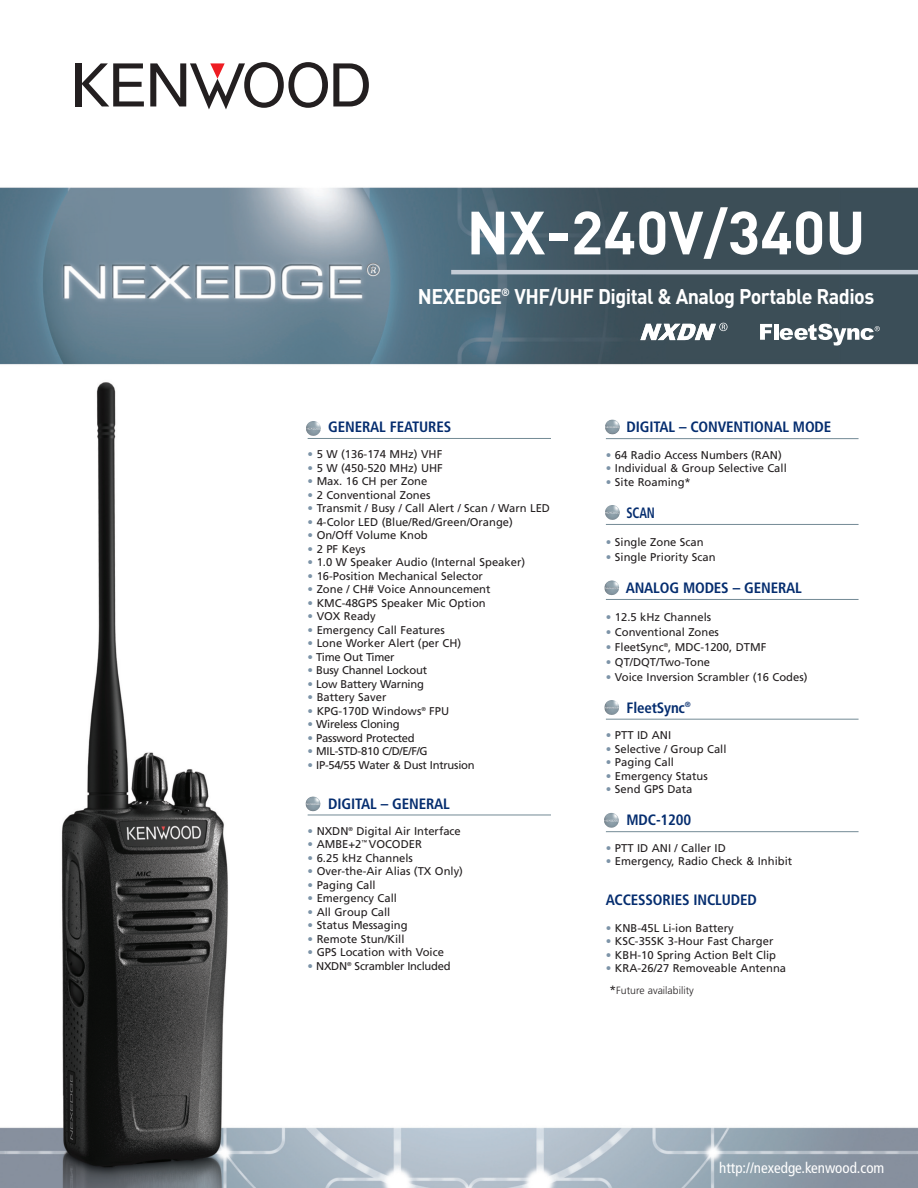
<style>
.page{position:relative;width:918px;height:1188px;background:#fff}
.page>*{position:absolute;margin:0;border:0;box-sizing:border-box;transform-origin:0 0}
.t1{font:700 60px "DIN";color:#fff}
.t2{font:700 21px "DIN";letter-spacing:-.025em;color:#fff;scale:.94 1}
.t3{font:700 condensed 15px "Frutiger";letter-spacing:-.01em;color:#052d6f}
.t4{font:condensed 15px "Frutiger";color:#fff}
.t5{font:700 condensed 15px "Frutiger";letter-spacing:-.01em;color:#052d6f;scale:.83 1}
.t6{font:11.25px "Frutiger";color:#231f20}
.t7{font:11.25px "Frutiger";letter-spacing:-.02em;color:#231f20}
.t8{font:300 10.5px "Frutiger";color:#231f20}
.s1{color:#7d94a8}
.s2{font-weight:400;font-size:12px}
</style>
<div class="page">
<img style="left:0;top:106px;width:918px;height:1082px">
<hr style="left:606px;top:438px;width:253px;height:1px;background:#738a95">
<hr style="left:606px;top:524px;width:253px;height:1px;background:#738a95">
<hr style="left:606px;top:599px;width:253px;height:1px;background:#738a95">
<hr style="left:606px;top:719px;width:253px;height:1px;background:#738a95">
<hr style="left:606px;top:831px;width:253px;height:1px;background:#738a95">
<img style="left:605px;top:419px;width:15px;height:16px">
<hr style="left:308px;top:438px;width:243px;height:1px;background:#738a95">
<hr style="left:308px;top:815px;width:243px;height:1px;background:#738a95">
<img style="left:306px;top:421px;width:15px;height:15px">
<img style="left:605px;top:505px;width:15px;height:15px">
<img style="left:604px;top:580px;width:15px;height:15px">
<img style="left:604px;top:700px;width:15px;height:15px">
<img style="left:604px;top:813px;width:15px;height:15px">
<hr style="left:451px;top:270px;width:467px;height:4px;background:#c4ccd6">
<div style="left:75px;top:63px;width:6px;height:43px;background:#231f20"></div>
<svg style="left:81px;top:63px;width:63px;height:43px"></svg>
<svg style="left:150px;top:62px;width:219px;height:47px"></svg>
<img style="left:306px;top:796px;width:15px;height:16px">
<svg style="left:760px;top:324px;width:12px;height:16px"></svg>
<hr style="left:774px;top:324px;width:4px;height:16px;background:#fff">
<svg style="left:780px;top:324px;width:100px;height:22px"></svg>
<svg style="left:640px;top:323px;width:88px;height:17px"></svg>
<h1 class="t1" style="left:466px;top:197px;width:400px">NX-240V/340U</h1>
<h2 class="t2" style="left:418px;top:284px;width:487px">NEXEDGE<sup>®</sup> VHF/UHF Digital &amp; Analog Portable Radios</h2>
<h3 class="t3" style="left:328px;top:421px;width:125px">GENERAL FEATURES</h3>
<p class="t6" style="left:308px;top:450px;width:136px"><span class="s1">•</span> 5 W (136-174 MHz) VHF</p>
<p class="t6" style="left:308px;top:463px;width:137px"><span class="s1">•</span> 5 W (450-520 MHz) UHF</p>
<p class="t6" style="left:308px;top:477px;width:121px"><span class="s1">•</span> Max. 16 CH per Zone</p>
<p class="t6" style="left:308px;top:490px;width:124px"><span class="s1">•</span> 2 Conventional Zones</p>
<p class="t6" style="left:308px;top:504px;width:244px"><span class="s1">•</span> Transmit / Busy / Call Alert / Scan / Warn LED</p>
<p class="t6" style="left:308px;top:517px;width:207px"><span class="s1">•</span> 4-Color LED (Blue/Red/Green/Orange)</p>
<p class="t6" style="left:308px;top:531px;width:122px"><span class="s1">•</span> On/Off Volume Knob</p>
<p class="t6" style="left:308px;top:544px;width:59px"><span class="s1">•</span> 2 PF Keys</p>
<p class="t6" style="left:308px;top:558px;width:219px"><span class="s1">•</span> 1.0 W Speaker Audio (Internal Speaker)</p>
<p class="t6" style="left:308px;top:571px;width:177px"><span class="s1">•</span> 16-Position Mechanical Selector</p>
<p class="t6" style="left:308px;top:585px;width:184px"><span class="s1">•</span> Zone / CH# Voice Announcement</p>
<p class="t6" style="left:308px;top:598px;width:180px"><span class="s1">•</span> KMC-48GPS Speaker Mic Option</p>
<p class="t6" style="left:308px;top:612px;width:70px"><span class="s1">•</span> VOX Ready</p>
<p class="t6" style="left:308px;top:625px;width:139px"><span class="s1">•</span> Emergency Call Features</p>
<p class="t6" style="left:308px;top:639px;width:155px"><span class="s1">•</span> Lone Worker Alert (per CH)</p>
<p class="t7" style="left:308px;top:652px;width:89px"><span class="s1">•</span> Time Out Timer</p>
<p class="t7" style="left:308px;top:666px;width:121px"><span class="s1">•</span> Busy Channel Lockout</p>
<p class="t7" style="left:308px;top:679px;width:118px"><span class="s1">•</span> Low Battery Warning</p>
<p class="t6" style="left:308px;top:693px;width:80px"><span class="s1">•</span> Battery Saver</p>
<p class="t6" style="left:308px;top:706px;width:143px"><span class="s1">•</span> KPG-170D Windows<sup>®</sup> FPU</p>
<p class="t7" style="left:308px;top:720px;width:93px"><span class="s1">•</span> Wireless Cloning</p>
<p class="t7" style="left:308px;top:733px;width:109px"><span class="s1">•</span> Password Protected</p>
<p class="t7" style="left:308px;top:747px;width:122px"><span class="s1">•</span> MIL-STD-810 C/D/E/F/G</p>
<p class="t7" style="left:308px;top:760px;width:169px"><span class="s1">•</span> IP-54/55 Water &amp; Dust Intrusion</p>
<h3 class="t3" style="left:328px;top:797px;width:123px">DIGITAL – GENERAL</h3>
<p class="t6" style="left:308px;top:826px;width:155px"><span class="s1">•</span> NXDN<sup>®</sup> Digital Air Interface</p>
<p class="t6" style="left:308px;top:840px;width:116px"><span class="s1">•</span> AMBE+2<sup>™</sup> VOCODER</p>
<p class="t6" style="left:308px;top:853px;width:107px"><span class="s1">•</span> 6.25 kHz Channels</p>
<p class="t6" style="left:308px;top:867px;width:157px"><span class="s1">•</span> Over-the-Air Alias (TX Only)</p>
<p class="t6" style="left:308px;top:880px;width:70px"><span class="s1">•</span> Paging Call</p>
<p class="t6" style="left:308px;top:894px;width:91px"><span class="s1">•</span> Emergency Call</p>
<p class="t6" style="left:308px;top:907px;width:84px"><span class="s1">•</span> All Group Call</p>
<p class="t6" style="left:308px;top:921px;width:101px"><span class="s1">•</span> Status Messaging</p>
<p class="t6" style="left:308px;top:934px;width:98px"><span class="s1">•</span> Remote Stun/Kill</p>
<p class="t6" style="left:308px;top:948px;width:138px"><span class="s1">•</span> GPS Location with Voice</p>
<p class="t7" style="left:308px;top:961px;width:145px"><span class="s1">•</span> NXDN<sup>®</sup> Scrambler Included</p>
<h3 class="t3" style="left:627px;top:421px;width:206px">DIGITAL – CONVENTIONAL MODE</h3>
<p class="t6" style="left:606px;top:450px;width:177px"><span class="s1">•</span> 64 Radio Access Numbers (RAN)</p>
<p class="t6" style="left:606px;top:464px;width:182px"><span class="s1">•</span> Individual &amp; Group Selective Call</p>
<p class="t6" style="left:606px;top:477px;width:87px"><span class="s1">•</span> Site Roaming*</p>
<h3 class="t5" style="left:627px;top:507px;width:36px">SCAN</h3>
<p class="t6" style="left:606px;top:537px;width:99px"><span class="s1">•</span> Single Zone Scan</p>
<p class="t6" style="left:606px;top:552px;width:111px"><span class="s1">•</span> Single Priority Scan</p>
<h3 class="t3" style="left:626px;top:582px;width:178px">ANALOG MODES – GENERAL</h3>
<p class="t6" style="left:606px;top:612px;width:107px"><span class="s1">•</span> 12.5 kHz Channels</p>
<p class="t6" style="left:606px;top:627px;width:115px"><span class="s1">•</span> Conventional Zones</p>
<p class="t6" style="left:606px;top:642px;width:162px"><span class="s1">•</span> FleetSync<sup>®</sup>, MDC-1200, DTMF</p>
<p class="t6" style="left:606px;top:657px;width:106px"><span class="s1">•</span> QT/DQT/Two-Tone</p>
<p class="t6" style="left:606px;top:672px;width:203px"><span class="s1">•</span> Voice Inversion Scrambler (16 Codes)</p>
<h3 class="t3" style="left:627px;top:702px;width:66px">FleetSync<sup>®</sup></h3>
<p class="t6" style="left:606px;top:731px;width:67px"><span class="s1">•</span> PTT ID ANI</p>
<p class="t6" style="left:606px;top:744px;width:122px"><span class="s1">•</span> Selective / Group Call</p>
<p class="t6" style="left:606px;top:758px;width:70px"><span class="s1">•</span> Paging Call</p>
<p class="t6" style="left:606px;top:771px;width:103px"><span class="s1">•</span> Emergency Status</p>
<p class="t6" style="left:606px;top:785px;width:88px"><span class="s1">•</span> Send GPS Data</p>
<h3 class="t3" style="left:627px;top:814px;width:66px">MDC-1200</h3>
<p class="t6" style="left:606px;top:843px;width:122px"><span class="s1">•</span> PTT ID ANI / Caller ID</p>
<p class="t6" style="left:606px;top:857px;width:188px"><span class="s1">•</span> Emergency, Radio Check &amp; Inhibit</p>
<h3 class="t3" style="left:606px;top:894px;width:152px">ACCESSORIES INCLUDED</h3>
<p class="t6" style="left:606px;top:923px;width:129px"><span class="s1">•</span> KNB-45L Li-ion Battery</p>
<p class="t6" style="left:606px;top:937px;width:169px"><span class="s1">•</span> KSC-35SK 3-Hour Fast Charger</p>
<p class="t6" style="left:606px;top:950px;width:172px"><span class="s1">•</span> KBH-10 Spring Action Belt Clip</p>
<p class="t6" style="left:606px;top:964px;width:182px"><span class="s1">•</span> KRA-26/27 Removeable Antenna</p>
<p class="t8" style="left:610px;top:986px;width:86px"><span class="s2">*</span>Future availability</p>
<h3 class="t4" style="left:719px;top:1162px;width:167px">http://nexedge.kenwood.com</h3>
</div>
